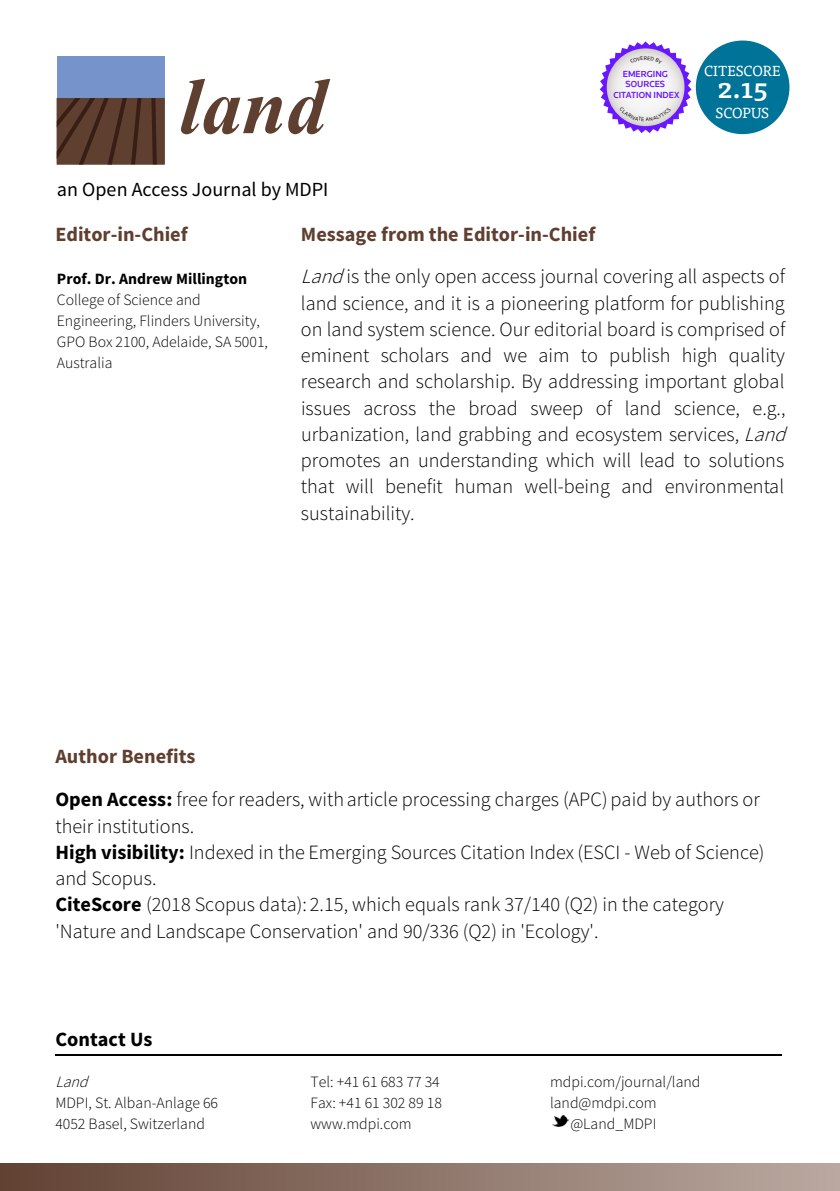
<style>
.page{position:relative;width:840px;height:1191px;background:#fff}
.page>*{position:absolute;margin:0;border:0;box-sizing:border-box;transform-origin:0 0}
.t1{font:500 27.4px "Tisa OT";color:#fff}
.t2{font:300 20.2px/26.2px "Source Sans Pro";color:#000}
.t3{font:700 20.2px "Source Sans Pro";color:#5f3f30}
.t4{font:700 20.2px "Source Sans Pro";color:#000}
.t5{font:20px "Source Sans Pro";color:#000}
.t6{font:300 15.8px/21px "Source Sans Pro";color:#000}
.t7{font:700 15.8px "Source Sans Pro";color:#000}
.t8{font:italic 300 15.8px "Source Sans Pro";color:#000}
.t9{font:14.6px "Tisa OT";color:#fff}
.t10{font:500 9.2px/10.6px "Knowledge";color:#6817ff;text-align:center}
.s1{font-weight:700;color:#5f3f30}
.s2{font-style:italic}
.s3{font-weight:700}
</style>
<div class="page">
<hr style="left:55px;top:1054px;width:726px;height:1px;background:#000">
<img style="left:552px;top:1114px;width:17px;height:13px">
<img style="left:0;top:1163px;width:839px;height:28px">
<div style="left:695px;top:41px;width:94px;height:93px;background:#007398;border-radius:50%"></div>
<svg style="left:181px;top:79px;width:101px;height:55px"></svg>
<svg style="left:288px;top:79px;width:42px;height:55px"></svg>
<hr style="left:57px;top:164px;width:108px;height:1px;background:#5e3f30">
<div style="left:57px;top:98px;width:108px;height:66px;background:#5e3f30"></div>
<div style="left:57px;top:57px;width:108px;height:41px;background:#7793cb"></div>
<svg style="left:57px;top:98px;width:84px;height:66px"></svg>
<svg style="left:151px;top:98px;width:6px;height:66px"></svg>
<svg style="left:599px;top:41px;width:92px;height:92px"></svg>
<p class="t5" style="left:57px;top:177px;width:273px">an Open Access Journal by MDPI</p>
<p class="t10" style="left:613px;top:68px;width:68px">EMERGING<br>SOURCES<br>CITATION INDEX</p>
<p class="t9" style="left:703px;top:62px;width:78px">CITESCORE</p>
<p class="t9" style="left:715px;top:104px;width:55px">SCOPUS</p>
<h1 class="t1" style="left:717px;top:72px;width:52px">2.15</h1>
<p class="t3" style="left:55px;top:221px;width:134px">Editor-in-Chief</p>
<p class="t7" style="left:57px;top:268px;width:192px">Prof. Dr. Andrew Millington</p>
<p class="t6" style="left:57px;top:289px;width:213px">College of Science and<br>Engineering, Flinders University,<br>GPO Box 2100, Adelaide, SA 5001,<br>Australia</p>
<p class="t2" style="left:301px;top:214px;width:485px;line-height:42px"><span class="s1">Message from the Editor-in-Chief<br></span><span class="s2">Land</span>is the only open access journal covering all aspects of</p>
<p class="t2" style="left:301px;top:290px;width:493px">land science, and it is a pioneering platform for publishing on land system science. Our editorial board is comprised of eminent scholars and we aim to publish high quality research and scholarship. By addressing important global issues across the broad sweep of land science, e.g., urbanization, land grabbing and ecosystem services, <span class="s2">Land </span>promotes an understanding which will lead to solutions that will benefit human well-being and environmental sustainability.</p>
<p class="t2" style="left:55px;top:734px;width:705px;line-height:43.4px"><span class="s1">Author Benefits<br></span><span class="s3">Open Access:</span> free for readers, witharticle processing charges (APC) paid by authors or</p>
<p class="t2" style="left:55px;top:813px;width:710px">their institutions.<br><span class="s3">High visibility:</span> Indexed in the Emerging Sources Citation Index (ESCI - Web of Science) and Scopus.<br><span class="s3">CiteScore</span> (2018 Scopus data): 2.15, which equals rank 37/140 (Q2) in the category 'Nature and Landscape Conservation' and 90/336 (Q2) in 'Ecology'.</p>
<p class="t4" style="left:55px;top:1025px;width:98px">Contact Us</p>
<p class="t8" style="left:55px;top:1072px;width:39px">Land</p>
<p class="t6" style="left:55px;top:1092px;width:164px">MDPI, St. Alban-Anlage 66<br>4052 Basel, Switzerland</p>
<p class="t6" style="left:310px;top:1071px;width:133px">Tel: +41 61 683 77 34<br>Fax: +41 61 302 89 18 www.mdpi.com</p>
<p class="t6" style="left:549px;top:1071px;width:152px">mdpi.com/journal/land</p>
<p class="t6" style="left:549px;top:1092px;width:108px">land@mdpi.com</p>
<p class="t6" style="left:570px;top:1113px;width:88px">@Land_MDPI</p>
</div>
